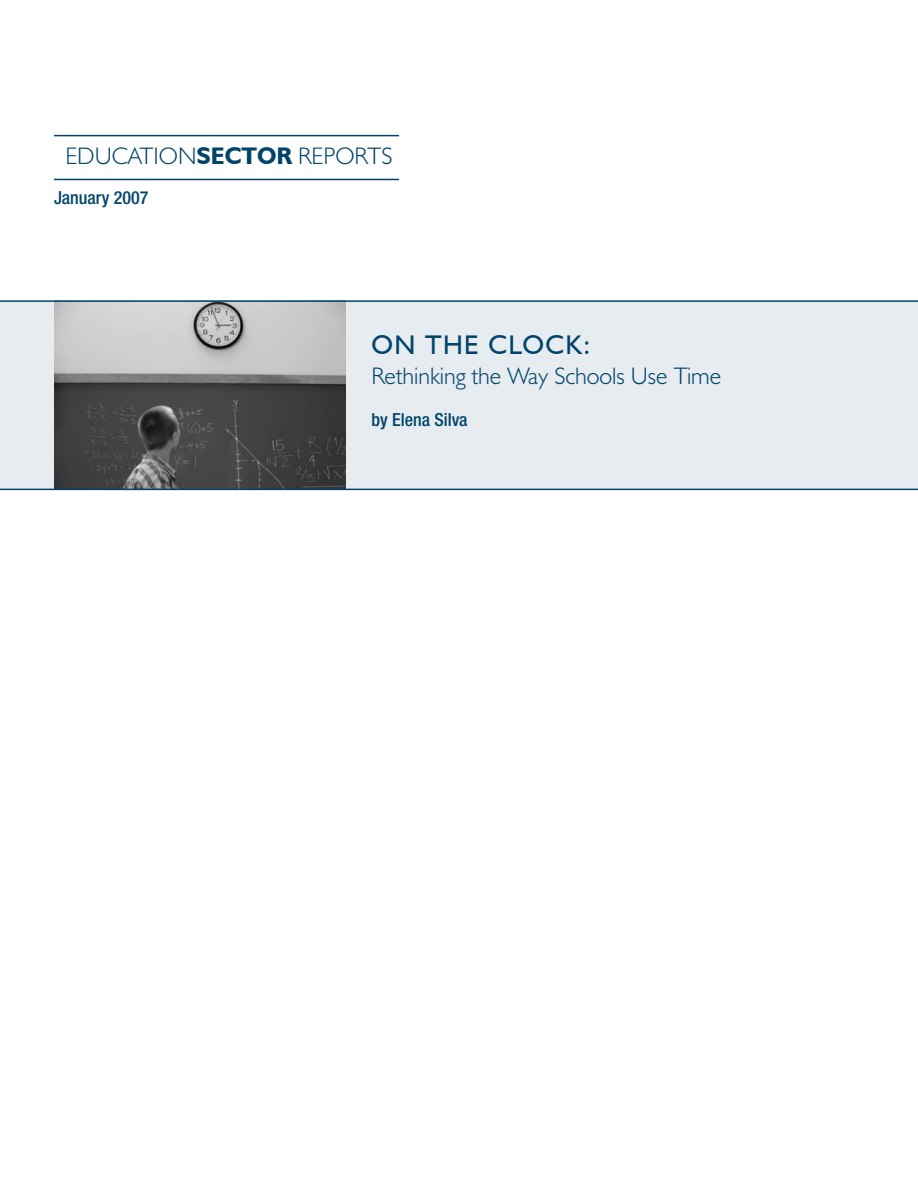
<style>
.page{position:relative;width:918px;height:1188px;background:#fff}
.page>*{position:absolute;margin:0;border:0;box-sizing:border-box;transform-origin:0 0}
.t1{font:27px "Humanist 521 BT";letter-spacing:.05em;color:#00446a}
.t2{font:300 24px "Humanist 521 BT";color:#00446a}
.t3{font:500 condensed 18px "Helvetica Neue";color:#00446a}
.s1{font-weight:700}
</style>
<div class="page">
<div style="left:0;top:301px;width:918px;height:188px;background:#e6ecf0"></div>
<hr style="left:54px;top:135px;width:345px;height:1px;background:#00446a">
<hr style="left:54px;top:179px;width:345px;height:1px;background:#00446a">
<img style="left:54px;top:302px;width:291px;height:187px">
<hr style="left:0;top:489px;width:918px;height:1px;background:#00446a">
<hr style="left:0;top:300px;width:918px;height:2px;background:#00446a">
<p class="t2" style="left:65px;top:141px;width:329px">EDUCATION<span class="s1">SECTOR</span> REPORTS</p>
<p class="t3" style="left:54px;top:187px;width:96px">January 2007</p>
<p class="t1" style="left:372px;top:329px;width:220px">ON THE CLOCK:</p>
<p class="t2" style="left:372px;top:361px;width:351px">Rethinking the Way Schools Use Time</p>
<p class="t3" style="left:372px;top:409px;width:97px">by Elena Silva</p>
</div>
